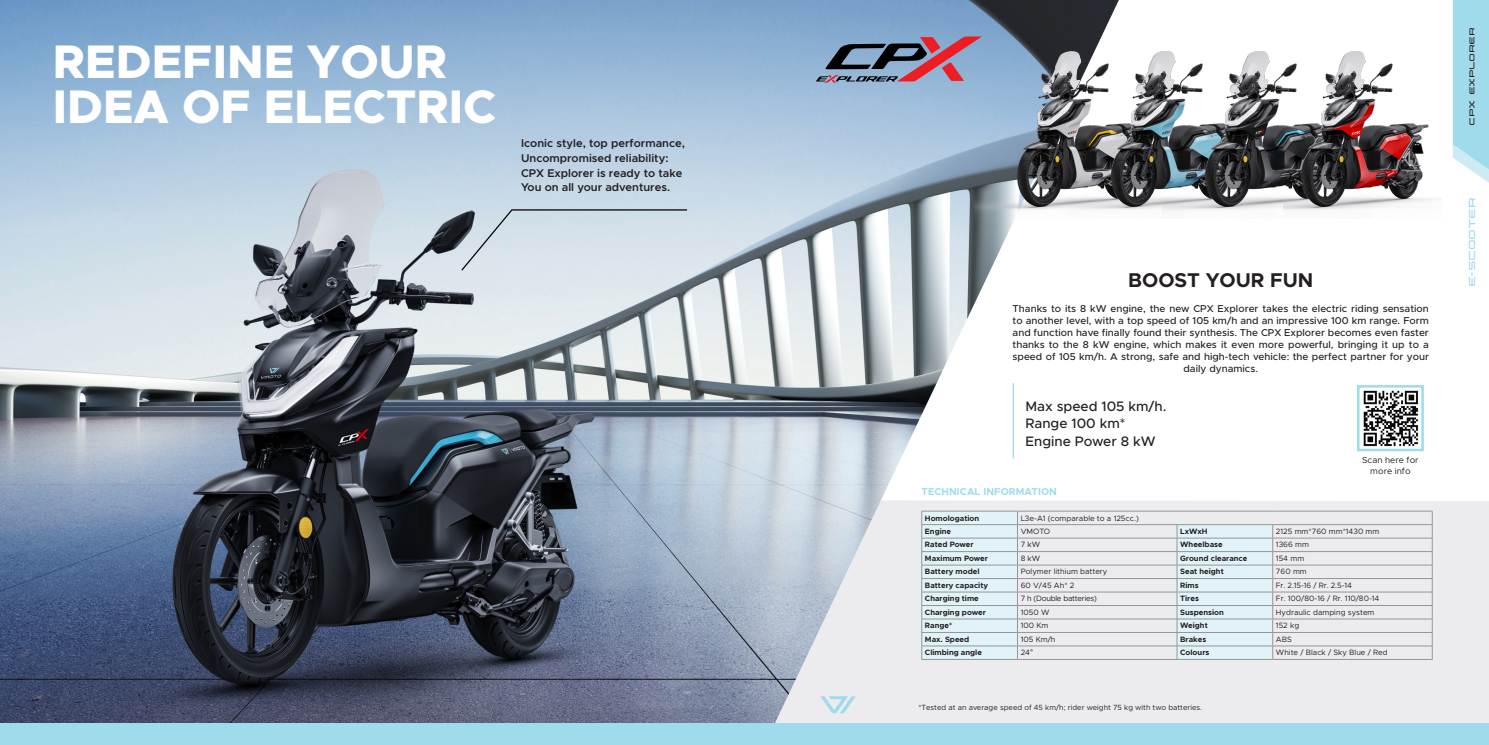
<style>
.page{position:relative;width:1489px;height:745px;background:#fff}
.page>*{position:absolute;margin:0;border:0;box-sizing:border-box;transform-origin:0 0}
.t1{font:800 47.25px "Metropolis";color:#fff}
.t2{font:700 20px "Metropolis";color:#231f20}
.t3{font:500 13.75px "Metropolis";color:#231f20}
.t4{font:12.5px "Nebula";color:#9fdbea}
.t5{font:600 11.25px "Metropolis";color:#231f20}
.t6{font:500 10px/12px "Metropolis";color:#231f20;text-align:center}
.t7{font:700 10px "Metropolis";letter-spacing:.01em;color:#9fdbea}
.t8{font:10px "Nebula";color:#231f20}
.t9{font:8.75px/10.5px "Metropolis";color:#231f20;text-align:center}
.t10{font:7.75px "Metropolis";color:#231f20}
.t11{font:700 7.75px "Metropolis";color:#231f20}
.t12{font:7.75px "Metropolis";letter-spacing:-.03em;color:#231f20}
.t13{font:7.5px "Metropolis";color:#231f20}
.s1{font-family:"Arial"}
</style>
<div class="page">
<div style="left:1118px;top:501px;width:370px;height:222px;background:#ececee"></div>
<img style="left:0;top:0;width:1118px;height:723px">
<div style="left:0;top:723px;width:1488px;height:21px;background:#9fdbea"></div>
<img style="left:1363px;top:390px;width:55px;height:57px">
<div style="left:1356px;top:385px;width:67px;height:66px;border:3px solid #9fdbea"></div>
<svg style="left:1452px;top:0;width:36px;height:182px"></svg>
<svg style="left:460px;top:208px;width:228px;height:64px"></svg>
<svg style="left:820px;top:695px;width:35px;height:18px"></svg>
<svg style="left:815px;top:36px;width:166px;height:47px"></svg>
<img style="left:974px;top:43px;width:93px;height:175px">
<img style="left:1067px;top:43px;width:95px;height:175px">
<img style="left:1162px;top:51px;width:121px;height:160px">
<img style="left:1283px;top:51px;width:151px;height:159px">
<hr style="left:1012px;top:383px;width:1px;height:75px;background:#9fdbea">
<svg style="left:922px;top:511px;width:350px;height:147px"></svg>
<hr style="left:921px;top:510px;width:96px;height:1px;background:#939598">
<hr style="left:1017px;top:510px;width:159px;height:1px;background:#939598">
<hr style="left:1176px;top:510px;width:96px;height:1px;background:#939598">
<hr style="left:1272px;top:510px;width:160px;height:1px;background:#939598">
<hr style="left:921px;top:524px;width:96px;height:1px;background:#939598">
<hr style="left:1017px;top:524px;width:159px;height:1px;background:#939598">
<hr style="left:1176px;top:524px;width:96px;height:1px;background:#939598">
<hr style="left:1272px;top:524px;width:160px;height:1px;background:#939598">
<hr style="left:921px;top:537px;width:96px;height:1px;background:#939598">
<hr style="left:1017px;top:537px;width:159px;height:1px;background:#939598">
<hr style="left:1176px;top:537px;width:96px;height:1px;background:#939598">
<hr style="left:1272px;top:537px;width:160px;height:1px;background:#939598">
<hr style="left:921px;top:551px;width:96px;height:1px;background:#939598">
<hr style="left:1017px;top:551px;width:159px;height:1px;background:#939598">
<hr style="left:1176px;top:551px;width:96px;height:1px;background:#939598">
<hr style="left:1272px;top:551px;width:160px;height:1px;background:#939598">
<hr style="left:921px;top:564px;width:96px;height:1px;background:#939598">
<hr style="left:1017px;top:564px;width:159px;height:1px;background:#939598">
<hr style="left:1176px;top:564px;width:96px;height:1px;background:#939598">
<hr style="left:1272px;top:564px;width:160px;height:1px;background:#939598">
<hr style="left:921px;top:578px;width:96px;height:1px;background:#939598">
<hr style="left:1017px;top:578px;width:159px;height:1px;background:#939598">
<hr style="left:1176px;top:578px;width:96px;height:1px;background:#939598">
<hr style="left:1272px;top:578px;width:160px;height:1px;background:#939598">
<hr style="left:921px;top:591px;width:96px;height:1px;background:#939598">
<hr style="left:1017px;top:591px;width:159px;height:1px;background:#939598">
<hr style="left:1176px;top:591px;width:96px;height:1px;background:#939598">
<hr style="left:1272px;top:591px;width:160px;height:1px;background:#939598">
<hr style="left:921px;top:604px;width:96px;height:1px;background:#939598">
<hr style="left:1017px;top:604px;width:159px;height:1px;background:#939598">
<hr style="left:1176px;top:604px;width:96px;height:1px;background:#939598">
<hr style="left:1272px;top:604px;width:160px;height:1px;background:#939598">
<hr style="left:921px;top:618px;width:96px;height:1px;background:#939598">
<hr style="left:1017px;top:618px;width:159px;height:1px;background:#939598">
<hr style="left:1176px;top:618px;width:96px;height:1px;background:#939598">
<hr style="left:1272px;top:618px;width:160px;height:1px;background:#939598">
<hr style="left:921px;top:631px;width:96px;height:1px;background:#939598">
<hr style="left:1017px;top:631px;width:159px;height:1px;background:#939598">
<hr style="left:1176px;top:631px;width:96px;height:1px;background:#939598">
<hr style="left:1272px;top:631px;width:160px;height:1px;background:#939598">
<hr style="left:921px;top:645px;width:96px;height:1px;background:#939598">
<svg style="left:921px;top:511px;width:1px;height:147px"></svg>
<hr style="left:1017px;top:645px;width:159px;height:1px;background:#939598">
<svg style="left:1017px;top:511px;width:1px;height:147px"></svg>
<hr style="left:1176px;top:645px;width:96px;height:1px;background:#939598">
<svg style="left:1176px;top:525px;width:1px;height:133px"></svg>
<hr style="left:1272px;top:645px;width:160px;height:1px;background:#939598">
<svg style="left:1272px;top:524px;width:1px;height:134px"></svg>
<svg style="left:1431px;top:511px;width:1px;height:147px"></svg>
<hr style="left:921px;top:658px;width:96px;height:1px;background:#939598">
<hr style="left:1017px;top:658px;width:159px;height:1px;background:#939598">
<hr style="left:1176px;top:658px;width:96px;height:1px;background:#939598">
<hr style="left:1272px;top:658px;width:160px;height:1px;background:#939598">
<p class="t1" style="left:53px;top:31px;width:396px">REDEFINE YOUR</p>
<p class="t1" style="left:53px;top:76px;width:445px">IDEA OF ELECTRIC</p>
<p class="t5" style="left:521px;top:136px;width:165px">Iconic style, top performance,</p>
<p class="t5" style="left:521px;top:151px;width:149px">Uncompromised reliability:</p>
<p class="t5" style="left:521px;top:166px;width:163px">CPX Explorer is ready to take</p>
<p class="t5" style="left:521px;top:180px;width:151px">You on all your adventures.</p>
<p class="t2" style="left:1128px;top:267px;width:187px">BOOST YOUR FUN</p>
<p class="t6" style="left:1012px;top:302px;width:418px">Thanks to its 8 kW engine, the new CPX Explorer takes the electric riding sensation to another level, with a top speed of 105 km/h and an impressive 100 km range. Form and function have finally found their synthesis. The CPX Explorer becomes even faster thanks to the 8 kW engine, which makes it even more powerful, bringing it up to a speed of 105 km/h. A strong, safe and high-tech vehicle: the perfect partner for your daily dynamics.</p>
<p class="t3" style="left:1025px;top:397px;width:142px">Max speed 105 km/h.</p>
<p class="t3" style="left:1025px;top:415px;width:101px">Range 100 km*</p>
<p class="t3" style="left:1025px;top:432px;width:132px">Engine Power 8 kW</p>
<p class="t7" style="left:921px;top:484px;width:137px">TECHNICAL INFORMATION</p>
<p class="t9" style="left:1362px;top:454px;width:58px">Scan here for more info</p>
<p class="t11" style="left:924px;top:512px;width:56px">Homologation</p>
<p class="t10" style="left:1020px;top:512px;width:120px">L3e-A1 (comparable to a 125cc.)</p>
<p class="t11" style="left:924px;top:526px;width:28px">Engine</p>
<p class="t10" style="left:1020px;top:526px;width:31px">VMOTO</p>
<p class="t11" style="left:1180px;top:526px;width:29px">LxWxH</p>
<p class="t10" style="left:1275px;top:526px;width:105px">2125 mm*760 mm*1430 mm</p>
<p class="t11" style="left:924px;top:539px;width:50px">Rated Power</p>
<p class="t10" style="left:1020px;top:539px;width:21px">7 kW</p>
<p class="t11" style="left:1180px;top:539px;width:44px">Wheelbase</p>
<p class="t10" style="left:1275px;top:539px;width:35px">1366 mm</p>
<p class="t11" style="left:924px;top:553px;width:64px">Maximum Power</p>
<p class="t10" style="left:1020px;top:553px;width:21px">8 kW</p>
<p class="t11" style="left:1180px;top:553px;width:69px">Ground clearance</p>
<p class="t10" style="left:1275px;top:553px;width:30px">154 mm</p>
<p class="t11" style="left:924px;top:566px;width:56px">Battery model</p>
<p class="t10" style="left:1020px;top:566px;width:88px">Polymer lithium battery</p>
<p class="t11" style="left:1180px;top:566px;width:45px">Seat height</p>
<p class="t10" style="left:1275px;top:566px;width:32px">760 mm</p>
<p class="t11" style="left:924px;top:580px;width:65px">Battery capacity</p>
<p class="t10" style="left:1020px;top:580px;width:55px">60 V/45 Ah* 2</p>
<p class="t11" style="left:1180px;top:580px;width:20px">Rims</p>
<p class="t10" style="left:1275px;top:580px;width:78px">Fr. 2.15-16 / Rr. 2.5-14</p>
<p class="t11" style="left:924px;top:593px;width:55px">Charging time</p>
<p class="t12" style="left:1020px;top:593px;width:78px">7 h (Double batteries)</p>
<p class="t11" style="left:1180px;top:593px;width:20px">Tires</p>
<p class="t10" style="left:1275px;top:593px;width:105px">Fr. 100/80-16 / Rr. 110/80-14</p>
<p class="t11" style="left:924px;top:607px;width:62px">Charging power</p>
<p class="t10" style="left:1020px;top:607px;width:30px">1050 W</p>
<p class="t11" style="left:1180px;top:607px;width:45px">Suspension</p>
<p class="t10" style="left:1275px;top:607px;width:100px">Hydraulic damping system</p>
<p class="t11" style="left:924px;top:620px;width:29px">Range*</p>
<p class="t10" style="left:1020px;top:620px;width:29px">100 Km</p>
<p class="t11" style="left:1180px;top:620px;width:29px">Weight</p>
<p class="t10" style="left:1275px;top:620px;width:25px">152 kg</p>
<p class="t11" style="left:924px;top:634px;width:46px">Max. Speed</p>
<p class="t10" style="left:1020px;top:634px;width:36px">105 Km/h</p>
<p class="t11" style="left:1180px;top:634px;width:27px">Brakes</p>
<p class="t10" style="left:1275px;top:634px;width:17px">ABS</p>
<p class="t11" style="left:924px;top:647px;width:58px">Climbing angle</p>
<p class="t10" style="left:1020px;top:647px;width:14px">24<span class="s1">°</span></p>
<p class="t11" style="left:1180px;top:647px;width:31px">Colours</p>
<p class="t10" style="left:1275px;top:647px;width:113px">White / Black / Sky Blue / Red</p>
<p class="t13" style="left:918px;top:702px;width:285px">*Tested at an average speed of 45 km/h; rider weight 75 kg with two batteries.</p>
<p class="t8" style="left:1466px;top:124px;width:99px;rotate:-90deg">cpx explorer</p>
<p class="t4" style="left:1465px;top:286px;width:91px;rotate:-90deg">e-scooter</p>
</div>
